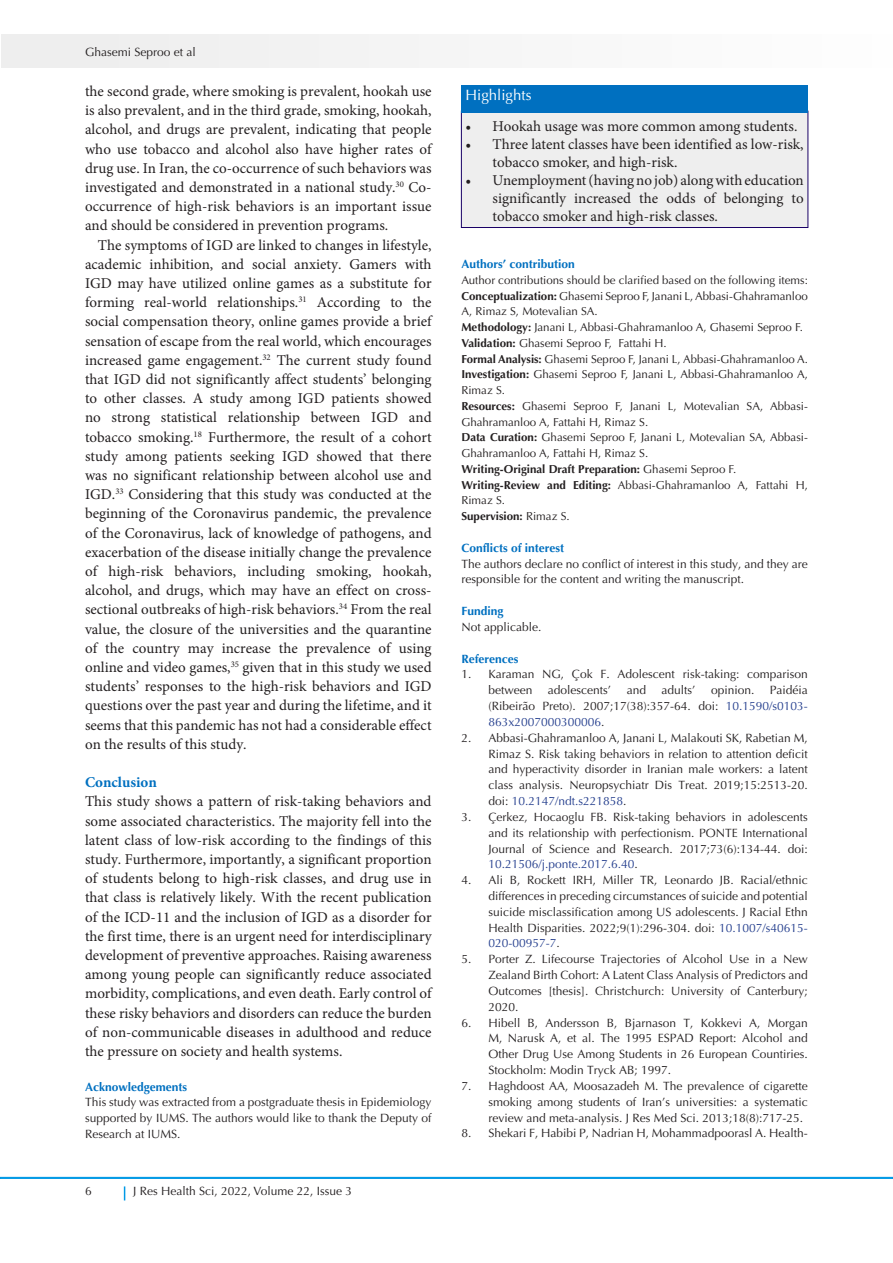
<style>
.page{position:relative;width:893px;height:1263px;background:#fff}
.page>*{position:absolute;margin:0;border:0;box-sizing:border-box;transform-origin:0 0}
.t1{font:15px/19.2px "Minion Pro";color:#231f20;text-align:justify}
.heading_1{font:700 15px "Minion Pro";color:#0070c0}
.t2{font:15px "Optima LT Std";color:#fff}
.t3{font:12px/15.8px "Optima LT Std";color:#231f20;text-align:justify}
.heading_1-2{font:700 12px "Optima LT Std";color:#0070c0}
.t4{font:11.55px/15.8px "Optima LT Std";color:#231f20}
.t5{font:700 11.55px "Optima LT Std";color:#231f20}
.s1{font-weight:700}
.s2{font-weight:400}
.s3{color:#253f8e}
</style>
<div class="page">
<hr style="left:0;top:1177px;width:893px;height:2px;background:#0099e5">
<div style="left:1px;top:35px;width:892px;height:33px;background:#f5f5f5"></div>
<svg style="left:124px;top:1186px;width:1px;height:14px"></svg>
<div style="left:461px;top:111px;width:347px;height:116px;background:#eee"></div>
<div style="left:461px;top:85px;width:347px;height:27px;background:#0070c0"></div>
<p class="t3" style="left:85px;top:44px;width:112px">Ghasemi Seproo et al</p>
<p class="t1" style="left:85px;top:82px;width:348px">the second grade, where smoking is prevalent, hookah use is also prevalent, and in the third grade, smoking, hookah, alcohol, and drugs are prevalent, indicating that people who use tobacco and alcohol also have higher rates of drug use. In Iran, the co-occurrence of such behaviors was investigated and demonstrated in a national study.<sup>30</sup> Co&shy;occurrence of high-risk behaviors is an important issue and should be considered in prevention programs.</p>
<p class="t1" style="left:85px;top:235px;width:348px;text-indent:13px">The symptoms of IGD are linked to changes in lifestyle, academic inhibition, and social anxiety. Gamers with IGD may have utilized online games as a substitute for forming real-world relationships.<sup>31</sup> According to the social compensation theory, online games provide a brief sensation of escape from the real world, which encourages increased game engagement.<sup>32</sup> The current study found that IGD did not significantly affect students’ belonging to other classes. A study among IGD patients showed no strong statistical relationship between IGD and tobacco smoking.<sup>18</sup> Furthermore, the result of a cohort study among patients seeking IGD showed that there was no significant relationship between alcohol use and IGD.<sup>33</sup> Considering that this study was conducted at the beginning of the Coronavirus pandemic, the prevalence of the Coronavirus, lack of knowledge of pathogens, and exacerbation of the disease initially change the prevalence of high-risk behaviors, including smoking, hookah, alcohol, and drugs, which may have an effect on cross&shy;sectional outbreaks of high-risk behaviors.<sup>34</sup> From the real value, the closure of the universities and the quarantine of the country may increase the prevalence of using online and video games,<sup>35</sup> given that in this study we used students’ responses to the high-risk behaviors and IGD questions over the past year and during the lifetime, and it seems that this pandemic has not had a considerable effect on the results of this study.</p>
<p class="heading_1" style="left:85px;top:772px;width:73px">Conclusion</p>
<p class="t1" style="left:85px;top:792px;width:348px">This study shows a pattern of risk-taking behaviors and some associated characteristics. The majority fell into the latent class of low-risk according to the findings of this study. Furthermore, importantly, a significant proportion of students belong to high-risk classes, and drug use in that class is relatively likely. With the recent publication of the ICD-11 and the inclusion of IGD as a disorder for the first time, there is an urgent need for interdisciplinary development of preventive approaches. Raising awareness among young people can significantly reduce associated morbidity, complications, and even death. Early control of these risky behaviors and disorders can reduce the burden of non-communicable diseases in adulthood and reduce the pressure on society and health systems.</p>
<p class="heading_1-2" style="left:85px;top:1079px;width:104px">Acknowledgements</p>
<p class="t3" style="left:85px;top:1095px;width:348px">This study was extracted from a postgraduate thesis in Epidemiology supported by IUMS. The authors would like to thank the Deputy of Research at IUMS.</p>
<p class="t3" style="left:85px;top:1183px;width:8px">6</p>
<p class="t3" style="left:133px;top:1183px;width:221px">J Res Health Sci, 2022, Volume 22, Issue 3</p>
<p class="t2" style="left:466px;top:87px;width:67px">Highlights</p>
<p class="t1" style="left:466px;top:116px;width:333px">• Hookah usage was more common among students.</p>
<p class="t1" style="left:493px;top:135px;width:312px;line-height:18px;text-indent:-27px">• Three latent classes have been identified as low-risk, tobacco smoker, and high-risk.</p>
<p class="t1" style="left:493px;top:171px;width:313px;line-height:18px;text-indent:-27px">• Unemployment (having no job) along with education significantly increased the odds of belonging to tobacco smoker and high-risk classes.</p>
<p class="heading_1-2" style="left:461px;top:257px;width:115px">Authors’ contribution</p>
<p class="t4" style="left:461px;top:272px;width:348px">Author contributions should be clarified based on the following items:</p>
<p class="t4" style="left:461px;top:288px;width:348px"><span class="s1">Conceptualization:</span> Ghasemi Seproo F, Janani L, Abbasi-Ghahramanloo<br>A, Rimaz S, Motevalian SA.</p>
<p class="t4" style="left:461px;top:320px;width:343px"><span class="s1">Methodology:</span> Janani L, Abbasi-Ghahramanloo A, Ghasemi Seproo F.</p>
<p class="t4" style="left:461px;top:335px;width:207px"><span class="s1">Validation:</span> Ghasemi Seproo F, Fattahi H.</p>
<p class="t4" style="left:461px;top:351px;width:348px"><span class="s1">Formal Analysis:</span> Ghasemi Seproo F, Janani L, Abbasi-Ghahramanloo A.</p>
<p class="t4" style="left:461px;top:367px;width:348px"><span class="s1">Investigation:</span> Ghasemi Seproo F, Janani L, Abbasi-Ghahramanloo A,<br>Rimaz S.</p>
<p class="t4" style="left:461px;top:398px;width:348px"><span class="s1">Resources:</span> Ghasemi Seproo F, Janani L, Motevalian SA, Abbasi-<br>Ghahramanloo A, Fattahi H, Rimaz S.</p>
<p class="t4" style="left:461px;top:430px;width:348px"><span class="s1">Data Curation:</span> Ghasemi Seproo F, Janani L, Motevalian SA, Abbasi-<br>Ghahramanloo A, Fattahi H, Rimaz S.</p>
<p class="t5" style="left:461px;top:462px;width:276px">Writing-Original Draft Preparation: <span class="s2">Ghasemi Seproo F.</span></p>
<p class="t4" style="left:461px;top:477px;width:348px"><span class="s1">Writing-Review and Editing:</span> Abbasi-Ghahramanloo A, Fattahi H,<br>Rimaz S.</p>
<p class="t5" style="left:461px;top:510px;width:110px">Supervision: <span class="s2">Rimaz S.</span></p>
<p class="heading_1-2" style="left:461px;top:541px;width:104px">Conflicts of interest</p>
<p class="t3" style="left:461px;top:556px;width:348px">The authors declare no conflict of interest in this study, and they are responsible for the content and writing the manuscript.</p>
<p class="heading_1-2" style="left:461px;top:604px;width:44px">Funding</p>
<p class="t3" style="left:461px;top:619px;width:82px">Not applicable.</p>
<p class="heading_1-2" style="left:461px;top:651px;width:59px">References</p>
<p class="t3" style="left:488px;top:667px;width:321px;text-indent:-27px">1. Karaman NG, Çok F. Adolescent risk-taking: comparison between</p>
<p class="t3" style="left:488px;top:682px;width:321px;text-indent:282px">Paidéia (Ribeirão Preto). 2007;17(38):357-64. doi: <span class="s3">10.1590/s0103- 863x2007000300006</span>.</p>
<p class="t3" style="left:488px;top:730px;width:321px;text-indent:-27px">2. Abbasi-Ghahramanloo A, Janani L, Malakouti SK, Rabetian M, Rimaz S. Risk taking behaviors in relation to attention deficit and hyperactivity disorder in Iranian male workers: a latent class analysis. Neuropsychiatr Dis Treat. 2019;15:2513-20. doi: <span class="s3">10.2147/ndt.s221858</span>.</p>
<p class="t3" style="left:488px;top:809px;width:321px;text-indent:-27px">3. Çerkez, Hocaoglu FB. Risk-taking behaviors in adolescents and its relationship with perfectionism. PONTE International Journal of Science and Research. 2017;73(6):134-44. doi:<br><span class="s3">10.21506/j.ponte.2017.6.40</span>.</p>
<p class="t3" style="left:488px;top:872px;width:321px;text-indent:-27px">4. Ali B, Rockett IRH, Miller TR, Leonardo JB. Racial/ethnic differences in preceding circumstances of suicide and potential suicide misclassification among US adolescents. J Racial Ethn Health Disparities. 2022;9(1):296-304. doi: <span class="s3">10.1007/s40615- 020-00957-7</span>.</p>
<p class="t3" style="left:488px;top:951px;width:321px;text-indent:-27px">5. Porter Z. Lifecourse Trajectories of Alcohol Use in a New Zealand Birth Cohort: A Latent Class Analysis of Predictors and Outcomes [thesis]. Christchurch: University of Canterbury; 2020.</p>
<p class="t3" style="left:488px;top:1015px;width:321px;text-indent:-27px">6. Hibell B, Andersson B, Bjarnason T, Kokkevi A, Morgan M, Narusk A, et al. The 1995 ESPAD Report: Alcohol and Other Drug Use Among Students in 26 European Countiries.<br>Stockholm: Modin Tryck AB; 1997.</p>
<p class="t3" style="left:488px;top:1078px;width:321px;text-indent:-27px">7. Haghdoost AA, Moosazadeh M. The prevalence of cigarette smoking among students of Iran’s universities: a systematic review and meta-analysis. J Res Med Sci. 2013;18(8):717-25.</p>
<p class="t3" style="left:461px;top:1126px;width:348px">8. Shekari F, Habibi P, Nadrian H, Mohammadpoorasl A. Health-</p>
<p class="t3" style="left:548px;top:682px;width:65px">adolescents’</p>
<p class="t3" style="left:627px;top:682px;width:21px">and</p>
<p class="t3" style="left:661px;top:682px;width:36px">adults’</p>
<p class="t3" style="left:711px;top:682px;width:45px">opinion.</p>
</div>
